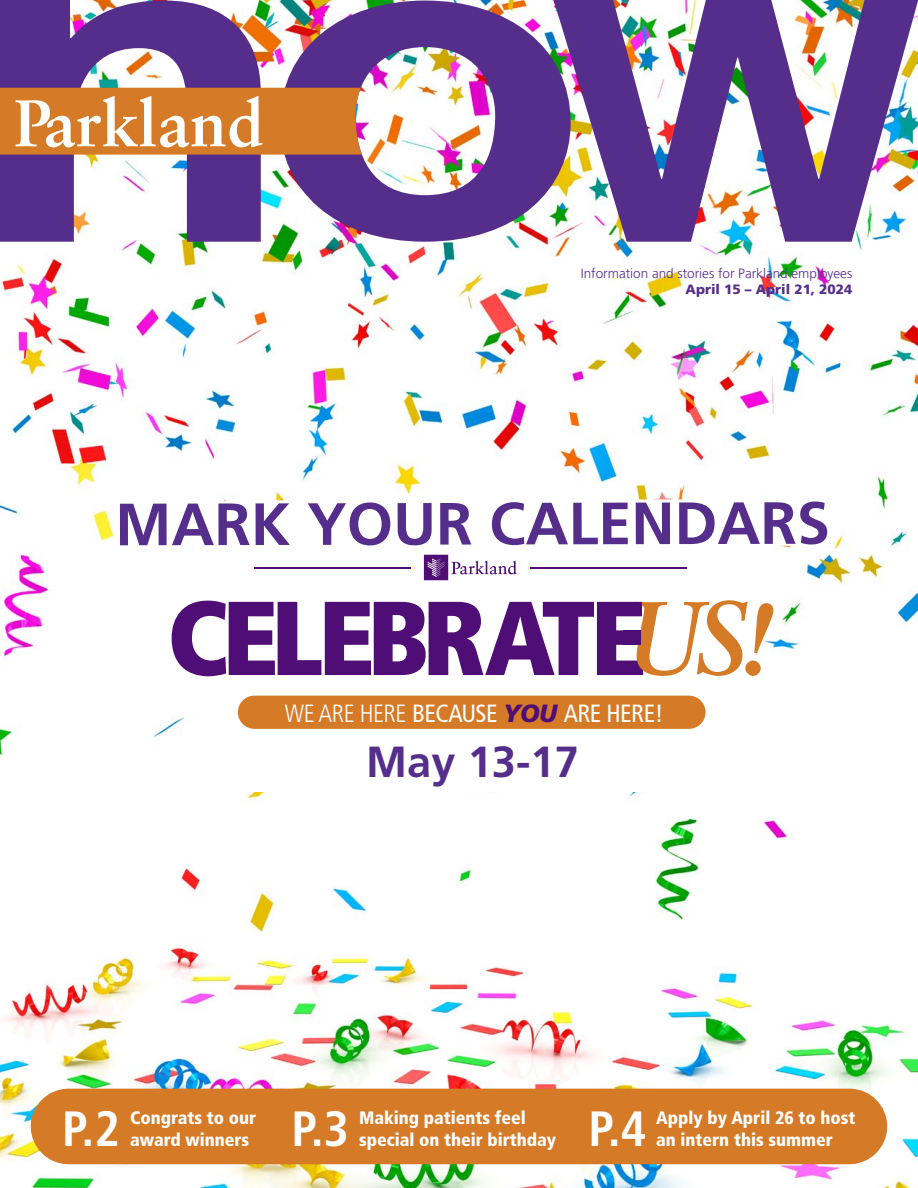
<style>
.page{position:relative;width:918px;height:1188px;background:#fff}
.page>*{position:absolute;margin:0;border:0;box-sizing:border-box;transform-origin:0 0}
.t1{font:700 66.15px "Sabon LT Std";color:#fff}
.t2{font:700 59.55px "Frutiger LT Std";letter-spacing:-.005em;color:#552e8b}
.t3{font:700 condensed 49.5px "Frutiger LT Std";color:#fff}
.t4{font:700 43.5px "Frutiger LT Std";letter-spacing:-.005em;color:#552e8b}
.t5{font:condensed 24.9px "Frutiger LT Std";letter-spacing:-.02em;color:#fff}
.t6{font:900 condensed 18px "Frutiger LT Std";color:#fff}
.t7{font:300 13.5px "Frutiger LT Std";color:#552e8b}
.t8{font:900 13.5px "Frutiger LT Std";color:#552e8b}
.s1{font-weight:300}
.s2{font-weight:900;font-style:italic;font-stretch:normal;color:#4f0d76}
</style>
<div class="page">
<img style="left:0;top:242px;width:918px;height:946px">
<svg style="left:0;top:0;width:918px;height:242px;fill:#552e8b"></svg>
<div style="left:0;top:88px;width:362px;height:67px;background:#d57a27"></div>
<div style="left:31px;top:1089px;width:856px;height:75px;background:#d57a27;border-radius:38px"></div>
<div style="left:194px;top:511px;width:545px;height:281px;background:#fff"></div>
<svg style="left:115px;top:499px;width:715px;height:48px"></svg>
<div style="left:238px;top:696px;width:468px;height:33px;background:#d57a27;border-radius:17px"></div>
<svg style="left:172px;top:600px;width:601px;height:76px"></svg>
<div style="left:624px;top:602px;width:18px;height:13px;background:#4f0d76"></div>
<div style="left:623px;top:630px;width:18px;height:15px;background:#4f0d76"></div>
<svg style="left:424px;top:555px;width:93px;height:25px"></svg>
<hr style="left:254px;top:567px;width:157px;height:2px;background:#4f0d76">
<hr style="left:530px;top:567px;width:156px;height:2px;background:#4f0d76">
<h1 class="t1" style="left:14px;top:82px;width:251px">Parkland</h1>
<p class="t7" style="left:581px;top:266px;width:273px">Information and stories for Parkland employees</p>
<p class="t8" style="left:686px;top:281px;width:168px">April 15 – April 21, 2024</p>
<h2 class="t2" style="left:115px;top:489px;width:716px">MARK YOUR CALENDARS</h2>
<h3 class="t5" style="left:285px;top:699px;width:380px"><span class="s1">WE ARE HERE</span> BECAUSE <span class="s2">YOU</span> ARE HERE!</h3>
<h3 class="t4" style="left:366px;top:736px;width:214px">May 13-17</h3>
<h3 class="t3" style="left:62px;top:1099px;width:59px">P.2</h3>
<p class="t6" style="left:130px;top:1107px;width:128px">Congrats to our</p>
<p class="t6" style="left:130px;top:1128px;width:120px">award winners</p>
<h3 class="t3" style="left:291px;top:1099px;width:59px">P.3</h3>
<p class="t6" style="left:359px;top:1107px;width:168px">Making patients feel</p>
<p class="t6" style="left:359px;top:1128px;width:199px">special on their birthday</p>
<h3 class="t3" style="left:588px;top:1099px;width:59px">P.4</h3>
<p class="t6" style="left:656px;top:1107px;width:201px">Apply by April 26 to host</p>
<p class="t6" style="left:656px;top:1128px;width:178px">an intern this summer</p>
</div>
